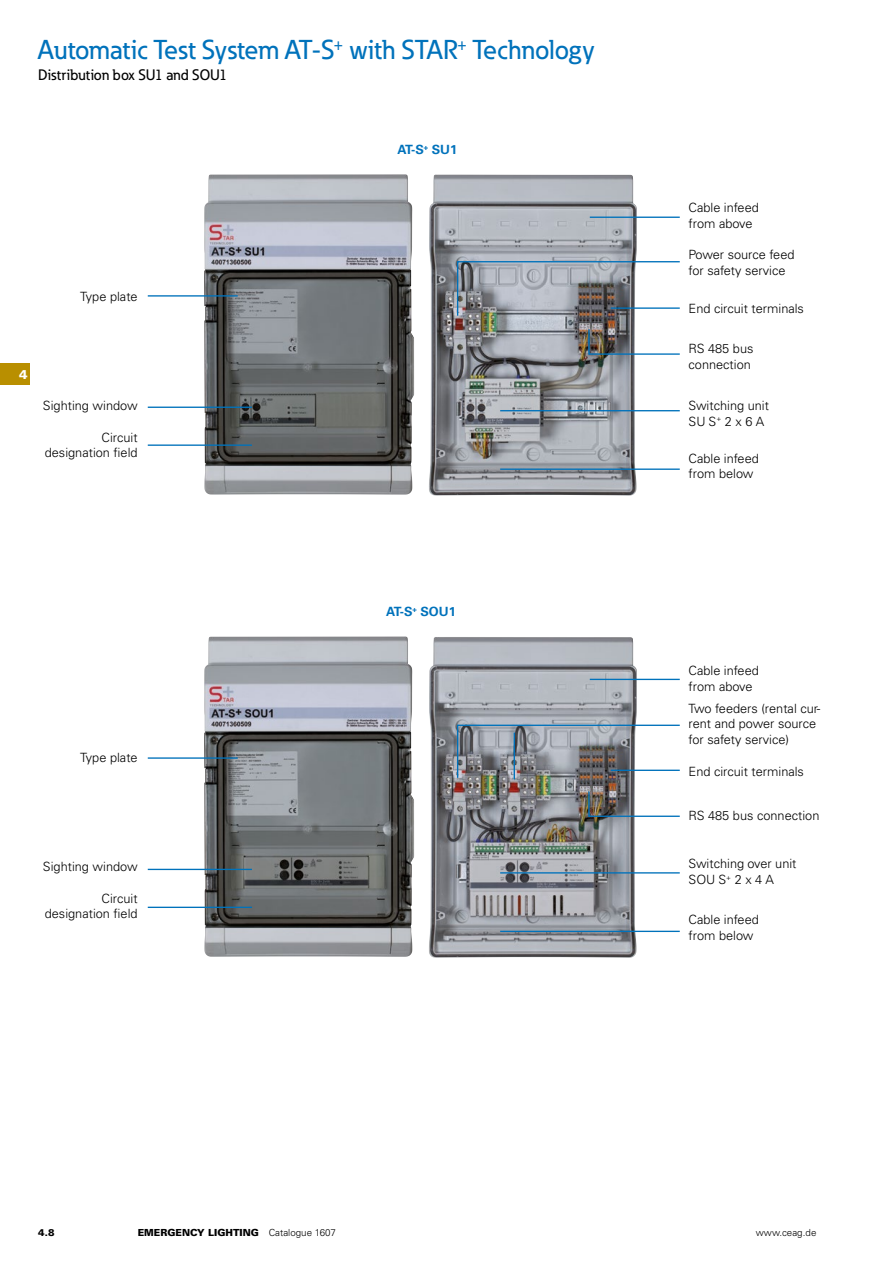
<style>
.page{position:relative;width:893px;height:1263px;background:#fff}
.page>*{position:absolute;margin:0;border:0;box-sizing:border-box;transform-origin:0 0}
.t1{font:500 27px "Eaton";color:#0072bb}
.t2{font:500 15px "Eaton";color:#000}
.t3{font:300 12.75px/15.8px "Univers LT Pro 45";color:#000}
.t4{font:700 12.75px "Univers LT Pro 65";color:#0072bb}
.t5{font:900 12.75px "Univers LT Pro 75";color:#fff}
.t6{font:900 9.75px "Univers LT Pro 75";color:#000}
.t7{font:300 9.75px "Univers LT Pro 45";color:#000}
.s1{font-family:"Univers LT Pro 45";font-weight:300}
</style>
<div class="page">
<div style="left:0;top:364px;width:30px;height:21px;background:#b98f00"></div>
<img style="left:204px;top:174px;width:210px;height:321px">
<img style="left:429px;top:175px;width:208px;height:320px">
<hr style="left:148px;top:295px;width:90px;height:2px;background:#0072bb">
<hr style="left:590px;top:217px;width:90px;height:1px;background:#0072bb">
<hr style="left:500px;top:410px;width:180px;height:1px;background:#0072bb">
<hr style="left:500px;top:468px;width:180px;height:2px;background:#0072bb">
<svg style="left:588px;top:328px;width:92px;height:27px"></svg>
<svg style="left:456px;top:260px;width:224px;height:57px"></svg>
<hr style="left:148px;top:407px;width:104px;height:1px;background:#0072bb">
<hr style="left:148px;top:444px;width:104px;height:2px;background:#0072bb">
<img style="left:204px;top:636px;width:210px;height:321px">
<img style="left:429px;top:637px;width:208px;height:321px">
<hr style="left:148px;top:757px;width:90px;height:2px;background:#0072bb">
<hr style="left:590px;top:679px;width:90px;height:1px;background:#0072bb">
<hr style="left:500px;top:872px;width:180px;height:1px;background:#0072bb">
<hr style="left:500px;top:931px;width:180px;height:1px;background:#0072bb">
<svg style="left:588px;top:790px;width:92px;height:28px"></svg>
<svg style="left:456px;top:724px;width:224px;height:55px"></svg>
<hr style="left:148px;top:869px;width:104px;height:1px;background:#0072bb">
<hr style="left:148px;top:907px;width:104px;height:1px;background:#0072bb">
<hr style="left:514px;top:732px;width:1px;height:47px;background:#0072bb">
<h1 class="t1" style="left:38px;top:33px;width:558px">Automatic Test System AT-S<sup>+</sup> with STAR<sup>+</sup> Technology</h1>
<p class="t2" style="left:38px;top:66px;width:191px">Distribution box SU1 and SOU1</p>
<p class="t4" style="left:397px;top:142px;width:61px">AT-S<sup>+</sup> SU1</p>
<p class="t3" style="left:80px;top:289px;width:59px">Type plate</p>
<p class="t5" style="left:19px;top:366px;width:10px">4</p>
<p class="t3" style="left:43px;top:398px;width:96px">Sighting window</p>
<p class="t3" style="left:45px;top:429px;width:94px;text-align:right">Circuit designation field</p>
<p class="t3" style="left:80px;top:750px;width:59px">Type plate</p>
<p class="t3" style="left:43px;top:859px;width:96px">Sighting window</p>
<p class="t3" style="left:45px;top:890px;width:94px;text-align:right">Circuit designation field</p>
<p class="t4" style="left:386px;top:604px;width:71px">AT-S<sup>+</sup> SOU1</p>
<p class="t3" style="left:688px;top:200px;width:72px">Cable infeed from above</p>
<p class="t3" style="left:688px;top:247px;width:107px">Power source feed for safety service</p>
<p class="t3" style="left:688px;top:300px;width:117px">End circuit terminals</p>
<p class="t3" style="left:688px;top:340px;width:66px">RS 485 bus connection</p>
<p class="t3" style="left:688px;top:397px;width:82px">Switching unit<br>SU S<sup>+</sup> 2 x 6 A</p>
<p class="t3" style="left:688px;top:450px;width:72px">Cable infeed from below</p>
<p class="t3" style="left:688px;top:663px;width:72px">Cable infeed from above</p>
<p class="t3" style="left:688px;top:700px;width:133px">Two feeders (rental cur&shy;rent and power source for safety service)</p>
<p class="t3" style="left:688px;top:763px;width:117px">End circuit terminals</p>
<p class="t3" style="left:688px;top:807px;width:132px">RS 485 bus connection</p>
<p class="t3" style="left:688px;top:856px;width:110px">Switching over unit<br>SOU S<sup>+</sup> 2 x 4 A</p>
<p class="t3" style="left:688px;top:912px;width:72px">Cable infeed from below</p>
<p class="t6" style="left:38px;top:1226px;width:18px">4.8</p>
<p class="t6" style="left:138px;top:1226px;width:200px">EMERGENCY LIGHTING <span class="s1">Catalogue 1607</span></p>
<p class="t7" style="left:756px;top:1226px;width:62px">www.ceag.de</p>
</div>
